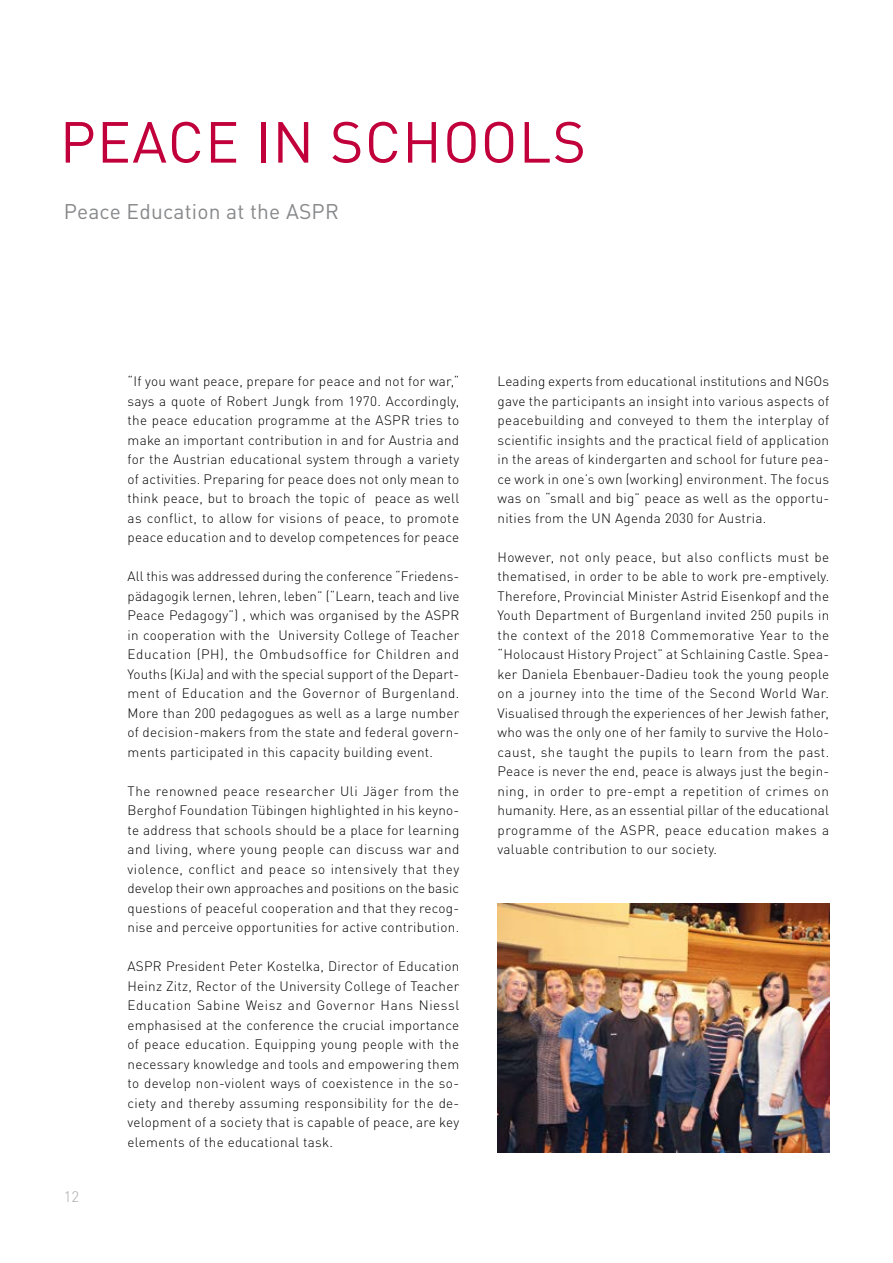
<style>
.page{position:relative;width:893px;height:1263px;background:#fff}
.page>*{position:absolute;margin:0;border:0;box-sizing:border-box;transform-origin:0 0}
.t1{font:57px "DIN Pro";letter-spacing:.02em;color:#c1003b}
.t2{font:21px "DIN Pro";letter-spacing:.01em;color:#87888a}
.t3{font:300 15px "DIN Pro";color:#a7a8aa}
.t4{font:300 13.5px/19.5px "DIN Pro";letter-spacing:.02em;color:#000;text-align:justify}
</style>
<div class="page">
<img style="left:497px;top:904px;width:332px;height:249px">
<h1 class="t1" style="left:60px;top:97px;width:528px">PEACE IN SCHOOLS</h1>
<h2 class="t2" style="left:64px;top:195px;width:277px">Peace Education at the ASPR</h2>
<p class="t3" style="left:64px;top:1185px;width:17px">12</p>
<p class="t4" style="left:128px;top:370px;width:333px">“If you want peace, prepare for peace and not for war,“ says a quote of Robert Jungk from 1970. Accordingly, the peace education programme at the ASPR tries to make an important contribution in and for Austria and for the Austrian educational system through a variety of activities. Preparing for peace does not only mean to think peace, but to broach the topic of peace as well as conflict, to allow for visions of peace, to promote peace education and to develop competences for peace</p>
<p class="t4" style="left:128px;top:565px;width:333px">All this was addressed during the conference “Friedens&shy;pädagogik lernen, lehren, leben” (“Learn, teach and live Peace Pedagogy”) , which was organised by the ASPR in cooperation with the University College of Teacher Education (PH), the Ombudsoffice for Children and Youths (KiJa) and with the special support of the Depart&shy;ment of Education and the Governor of Burgenland.<br>More than 200 pedagogues as well as a large number of decision-makers from the state and federal govern&shy;ments participated in this capacity building event.</p>
<p class="t4" style="left:128px;top:780px;width:333px">The renowned peace researcher Uli Jäger from the Berghof Foundation Tübingen highlighted in his keyno&shy;te address that schools should be a place for learning and living, where young people can discuss war and violence, conflict and peace so intensively that they develop their own approaches and positions on the basic questions of peaceful cooperation and that they recog&shy;nise and perceive opportunities for active contribution.</p>
<p class="t4" style="left:128px;top:955px;width:333px">ASPR President Peter Kostelka, Director of Education Heinz Zitz, Rector of the University College of Teacher Education Sabine Weisz and Governor Hans Niessl emphasised at the conference the crucial importance of peace education. Equipping young people with the necessary knowledge and tools and empowering them to develop non-violent ways of coexistence in the so&shy;ciety and thereby assuming responsibility for the de&shy;velopment of a society that is capable of peace, are key elements of the educational task.</p>
<p class="t4" style="left:497px;top:370px;width:333px">Leading experts from educational institutions and NGOs gave the participants an insight into various aspects of peacebuilding and conveyed to them the interplay of scientific insights and the practical field of application in the areas of kindergarten and school for future pea&shy;ce work in one’s own (working) environment. The focus was on “small and big” peace as well as the opportu&shy;nities from the UN Agenda 2030 for Austria.</p>
<p class="t4" style="left:497px;top:546px;width:333px">However, not only peace, but also conflicts must be thematised, in order to be able to work pre-emptively.<br>Therefore, Provincial Minister Astrid Eisenkopf and the Youth Department of Burgenland invited 250 pupils in the context of the 2018 Commemorative Year to the “Holocaust History Project” at Schlaining Castle. Spea&shy;ker Daniela Ebenbauer-Dadieu took the young people on a journey into the time of the Second World War.<br>Visualised through the experiences of her Jewish father, who was the only one of her family to survive the Holo&shy;caust, she taught the pupils to learn from the past.<br>Peace is never the end, peace is always just the begin&shy;ning, in order to pre-empt a repetition of crimes on humanity. Here, as an essential pillar of the educational programme of the ASPR, peace education makes a valuable contribution to our society.</p>
</div>
